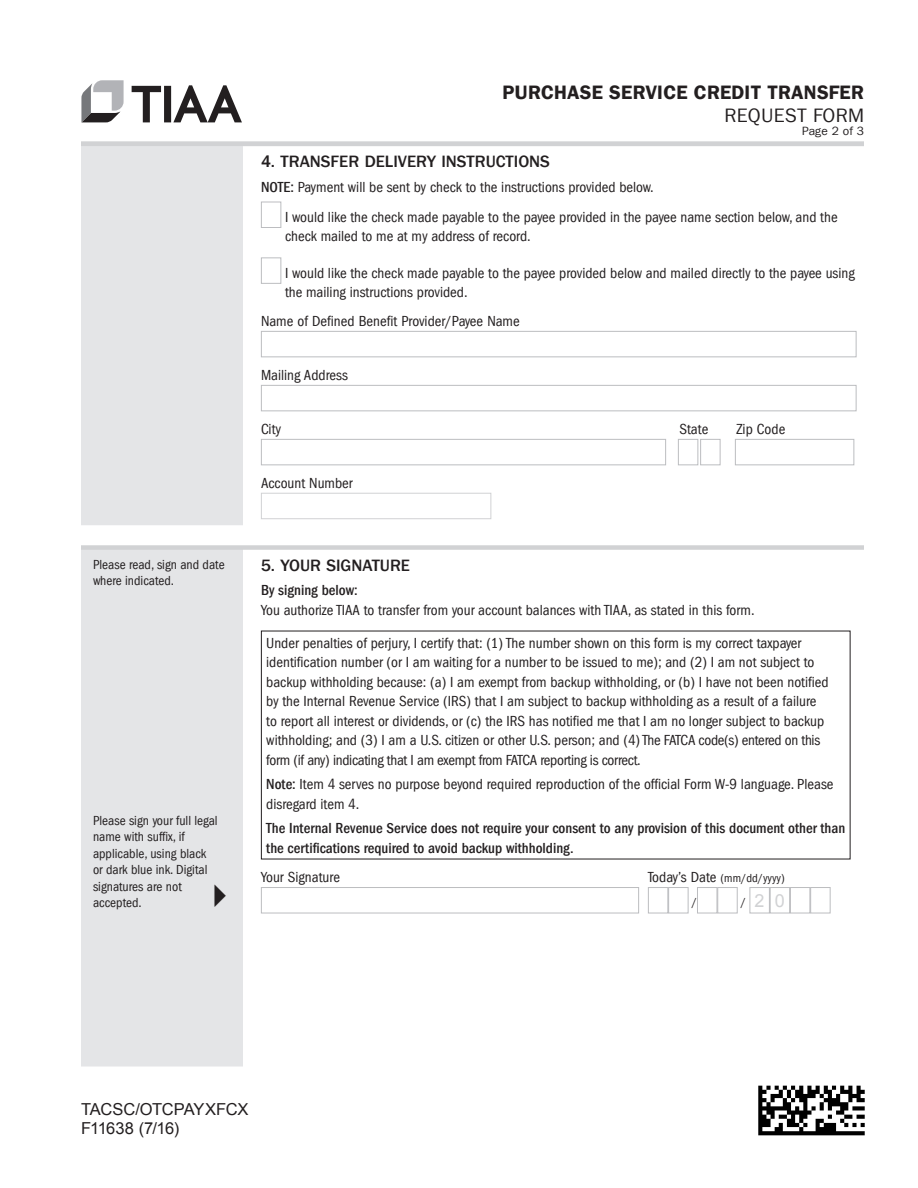
<style>
.page{position:relative;width:918px;height:1188px;background:#fff}
.page>*{position:absolute;margin:0;border:0;box-sizing:border-box;transform-origin:0 0}
.t1{font:19.5px "Franklin Gothic LT Com Dm";letter-spacing:.01em;color:#231f20}
.t2{font:19.5px "Franklin Gothic LT Com";letter-spacing:.01em;color:#231f20}
.t3{font:18px "Arial";color:#d1d2d4}
.t4{font:500 16.5px "Franklin Gothic LT Com";color:#231f20}
.t5{font:16.5px/19.5px "Arial";letter-spacing:-.025em;color:#231f20}
.t6{font:condensed 15px/19.5px "Franklin Gothic LT Com";color:#231f20}
.t7{font:500 condensed 15px/19.5px "Franklin Gothic LT Com";color:#231f20}
.t8{font:condensed 13.5px/16.5px "Franklin Gothic LT Com";color:#231f20}
.t9{font:condensed 12px/24px "Franklin Gothic LT Com";color:#231f20}
.t10{font:12px "Franklin Gothic LT Com";letter-spacing:.01em;color:#231f20}
.s1{font-weight:500}
.s2{font-size:15px}
.s3{font-family:"Franklin Gothic LT Com";font-stretch:condensed;font-size:12px;color:#231f20}
</style>
<div class="page">
<svg style="left:132px;top:85px;width:110px;height:37px"></svg>
<svg style="left:81px;top:80px;width:43px;height:43px"></svg>
<div style="left:81px;top:146px;width:162px;height:920px;background:#e4e5e7"></div>
<hr style="left:81px;top:142px;width:162px;height:4px;background:#d1d2d4">
<hr style="left:243px;top:142px;width:621px;height:4px;background:#d1d2d4">
<div style="left:81px;top:545px;width:162px;height:5px;background:#d1d2d4"></div>
<div style="left:243px;top:545px;width:621px;height:5px;background:#d1d2d4"></div>
<div style="left:261px;top:202px;width:20px;height:26px;border:1px solid #bcbdc0"></div>
<div style="left:261px;top:257px;width:20px;height:27px;border:1px solid #bcbdc0"></div>
<div style="left:261px;top:331px;width:595px;height:26px;border:1px solid #bcbdc0"></div>
<div style="left:261px;top:385px;width:595px;height:26px;border:1px solid #bcbdc0"></div>
<div style="left:261px;top:439px;width:405px;height:26px;border:1px solid #bcbdc0"></div>
<div style="left:678px;top:439px;width:20px;height:26px;border:1px solid #bcbdc0"></div>
<div style="left:700px;top:439px;width:20px;height:26px;border:1px solid #bcbdc0"></div>
<div style="left:735px;top:439px;width:119px;height:26px;border:1px solid #bcbdc0"></div>
<div style="left:261px;top:493px;width:230px;height:26px;border:1px solid #d1d2d4"></div>
<div style="left:261px;top:887px;width:378px;height:26px;border:1px solid #bcbdc0"></div>
<div style="left:648px;top:887px;width:20px;height:26px;border:1px solid #bcbdc0"></div>
<div style="left:668px;top:887px;width:20px;height:26px;border:1px solid #bcbdc0"></div>
<div style="left:697px;top:887px;width:20px;height:26px;border:1px solid #bcbdc0"></div>
<div style="left:717px;top:887px;width:21px;height:26px;border:1px solid #bcbdc0"></div>
<div style="left:750px;top:887px;width:20px;height:26px;border:1px solid #bcbdc0"></div>
<div style="left:770px;top:887px;width:20px;height:26px;border:1px solid #bcbdc0"></div>
<div style="left:790px;top:887px;width:20px;height:26px;border:1px solid #bcbdc0"></div>
<div style="left:810px;top:887px;width:21px;height:26px;border:1px solid #bcbdc0"></div>
<img style="left:758px;top:1085px;width:107px;height:51px">
<svg style="left:214px;top:884px;width:12px;height:23px"></svg>
<h1 class="t1" style="left:503px;top:81px;width:363px">PURCHASE SERVICE CREDIT TRANSFER</h1>
<h1 class="t2" style="left:725px;top:104px;width:141px">REQUEST FORM</h1>
<p class="t10" style="left:802px;top:124px;width:63px">Page 2 of 3</p>
<p class="t4" style="left:261px;top:152px;width:290px">4. TRANSFER DELIVERY INSTRUCTIONS</p>
<p class="t6" style="left:285px;top:172px;width:554px;line-height:30.3px;text-indent:-24px"><span class="s1">NOTE:</span> Payment will be sent by check to the instructions provided below.<br>I would like the check made payable to the payee provided in the payee name section below, and the</p>
<p class="t6" style="left:285px;top:227px;width:247px">check mailed to me at my address of record.</p>
<p class="t6" style="left:285px;top:263px;width:571px">I would like the check made payable to the payee provided below and mailed directly to the payee using the mailing instructions provided.</p>
<p class="t6" style="left:261px;top:311px;width:260px">Name of Defined Benefit Provider/Payee Name</p>
<p class="t6" style="left:261px;top:365px;width:88px">Mailing Address</p>
<p class="t6" style="left:261px;top:419px;width:22px">City</p>
<p class="t6" style="left:680px;top:419px;width:30px">State</p>
<p class="t6" style="left:736px;top:419px;width:50px">Zip Code</p>
<p class="t6" style="left:261px;top:473px;width:93px">Account Number</p>
<p class="t8" style="left:93px;top:556px;width:133px">Please read, sign and date where indicated.</p>
<p class="t4" style="left:261px;top:556px;width:151px">5. YOUR SIGNATURE</p>
<p class="t7" style="left:261px;top:581px;width:98px">By signing below:</p>
<p class="t6" style="left:261px;top:600px;width:495px">You authorize TIAA to transfer from your account balances with TIAA, as stated in this form.</p>
<p class="t8" style="left:93px;top:812px;width:126px">Please sign your full legal name with suffix, if applicable, using black or dark blue ink. Digital signatures are not accepted.</p>
<p class="t6" style="left:266px;top:633px;width:564px">Under penalties of perjury, I certify that: (1) The number shown on this form is my correct taxpayer identification number (or I am waiting for a number to be issued to me); and (2) I am not subject to backup withholding because: (a) I am exempt from backup withholding, or (b) I have not been notified by the Internal Revenue Service (IRS) that I am subject to backup withholding as a result of a failure to report all interest or dividends, or (c) the IRS has notified me that I am no longer subject to backup withholding; and (3) I am a U.S. citizen or other U.S. person; and (4) The FATCA code(s) entered on this form (if any) indicating that I am exempt from FATCA reporting is correct.</p>
<p class="t6" style="left:266px;top:775px;width:569px"><span class="s1">Note:</span> Item 4 serves no purpose beyond required reproduction of the official Form W-9 language. Please disregard item 4.</p>
<p class="t7" style="left:266px;top:818px;width:581px">The Internal Revenue Service does not require your consent to any provision of this document other than the certifications required to avoid backup withholding.</p>
<p class="t6" style="left:261px;top:867px;width:80px">Your Signature</p>
<p class="t9" style="left:692px;top:866px;width:95px;text-indent:-44px"><span class="s2">Today’s Date</span> (mm/dd/yyyy) /</p>
<p class="t3" style="left:741px;top:889px;width:45px"><span class="s3">/</span> 2 0</p>
<p class="t5" style="left:81px;top:1100px;width:169px">TACSC/OTCPAYXFCX<br>F11638 (7/16)</p>
</div>
